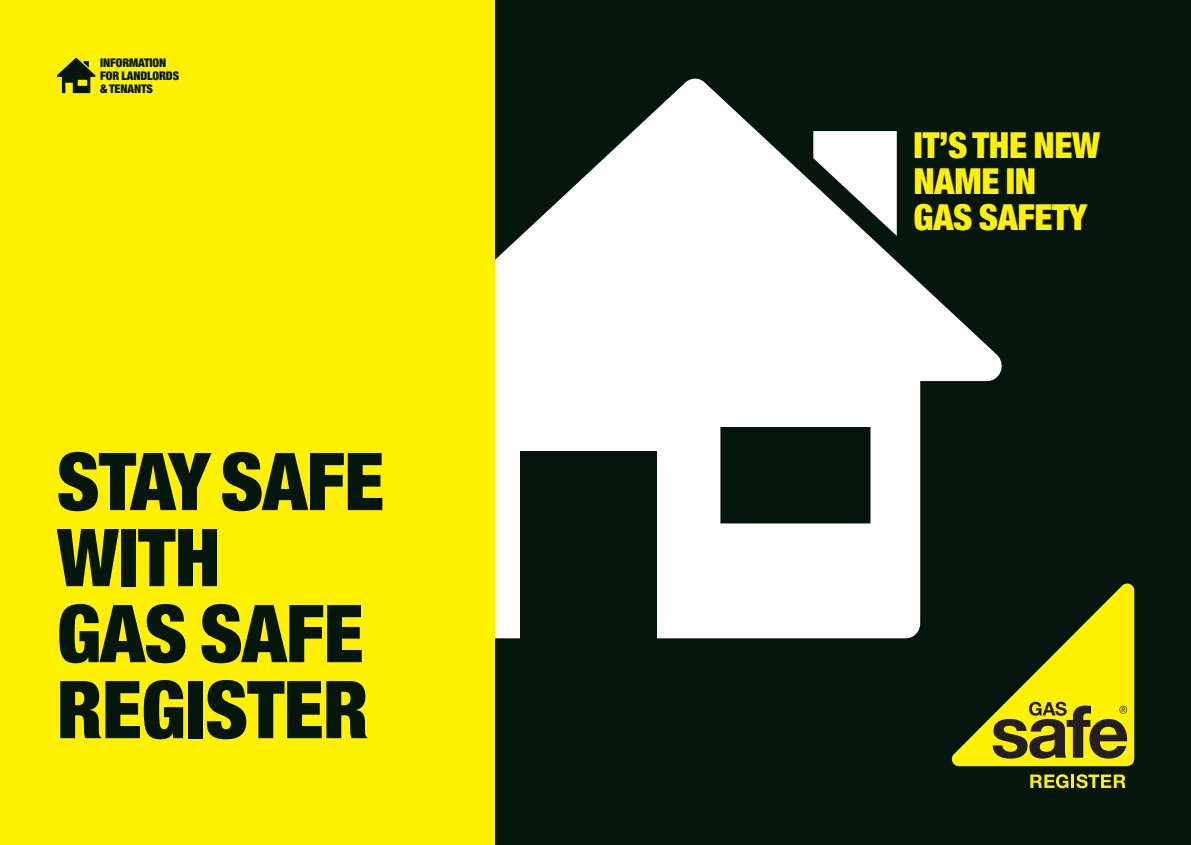
<style>
.page{position:relative;width:1191px;height:845px;background:#fff}
.page>*{position:absolute;margin:0;border:0;box-sizing:border-box;transform-origin:0 0}
.t1{font:900 condensed 80px/76px "Helvetica Neue";letter-spacing:-.01em;color:#05170c}
.t2{font:900 condensed 36px/36px "Helvetica Neue";letter-spacing:-.01em;color:#fff101}
.t3{font:900 condensed 12px/13px "Helvetica Neue";letter-spacing:-.01em;color:#05170c}
</style>
<div class="page">
<div style="left:0;top:1px;width:1190px;height:844px;background:#05170c"></div>
<svg style="left:495px;top:78px;width:506px;height:560px;fill:#fff"></svg>
<div style="left:521px;top:451px;width:136px;height:201px;background:#05170c"></div>
<svg style="left:1030px;top:774px;width:38px;height:14px"></svg>
<hr style="left:1071px;top:774px;width:3px;height:14px;background:#fff101">
<svg style="left:1076px;top:774px;width:49px;height:14px"></svg>
<svg style="left:951px;top:583px;width:183px;height:183px"></svg>
<div style="left:0;top:1px;width:495px;height:844px;background:#fff101"></div>
<svg style="left:57px;top:58px;width:38px;height:35px"></svg>
<p class="t3" style="left:100px;top:56px;width:81px">INFORMATION<br>FOR LANDLORDS &amp; TENANTS</p>
<h1 class="t1" style="left:57px;top:442px;width:329px">STAY SAFE<br>WITH<br>GAS SAFE<br>REGISTER</h1>
<h2 class="t2" style="left:913px;top:127px;width:188px">IT’S THE NEW<br>NAME IN<br>GAS SAFETY</h2>
</div>
